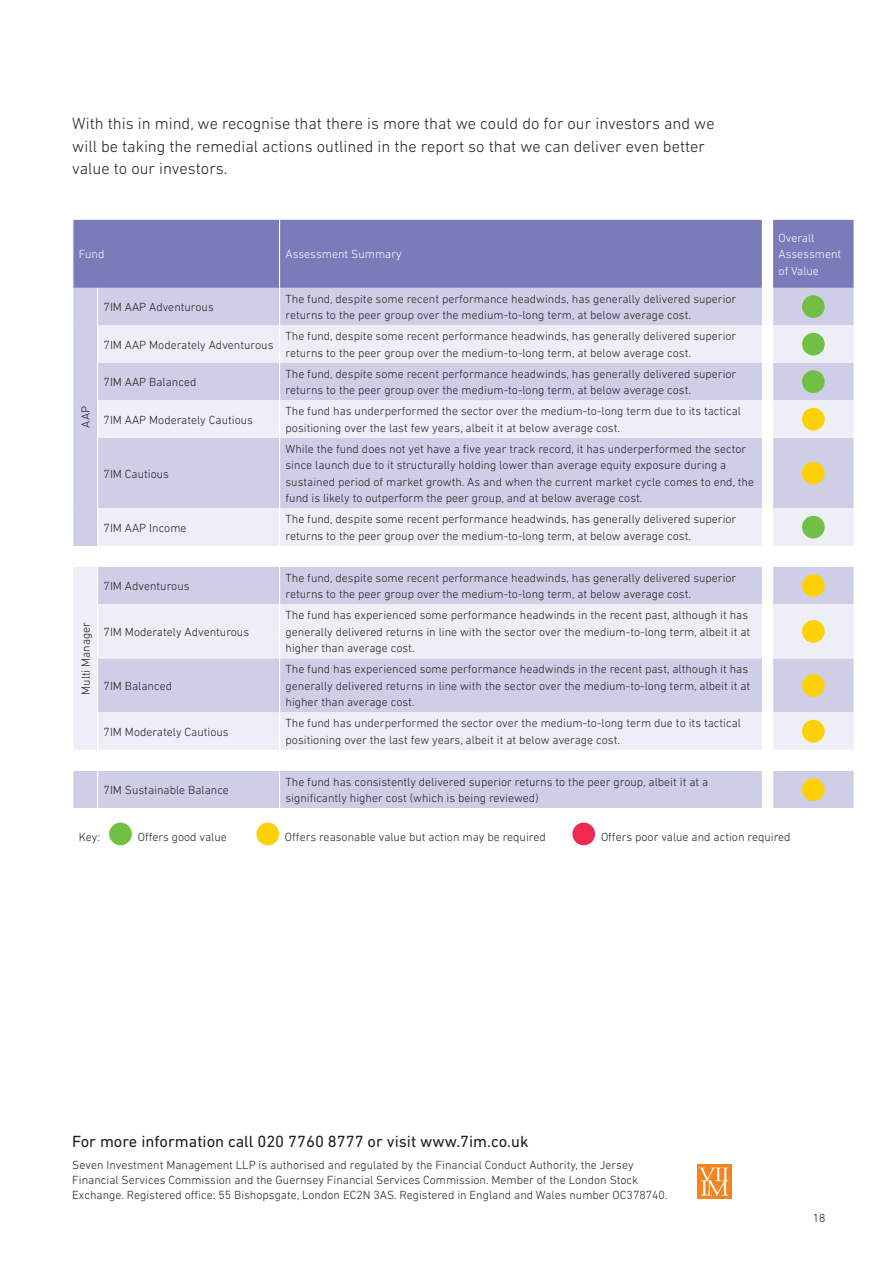
<style>
.page{position:relative;width:893px;height:1263px;background:#fff}
.page>*{position:absolute;margin:0;border:0;box-sizing:border-box;transform-origin:0 0}
.Body{font:300 16.5px/22.5px "DIN Next LT Pro";color:#231f20}
.Sub_Heading{font:16.5px "DIN Next LT Pro";color:#231f20}
.Body-2{font:300 12px/16.5px "DIN Next LT Pro";color:#231f20}
.Sub_Heading-2{font:300 12px/15px "DIN Next LT Pro";color:#231f20}
.Body-3{font:300 12px/16.5px "DIN Next LT Pro";color:#fff}
</style>
<div class="page">
<div style="left:73px;top:220px;width:781px;height:68px;background:#7a7bbb"></div>
<svg style="left:73px;top:288px;width:781px;height:520px;fill:#cecee7"></svg>
<svg style="left:73px;top:325px;width:781px;height:425px;background:#e0e0ef"></svg>
<hr style="left:279px;top:220px;width:1px;height:68px;background:#fff">
<hr style="left:762px;top:220px;width:1px;height:68px;background:#fff">
<hr style="left:772px;top:220px;width:1px;height:68px;background:#fff">
<hr style="left:97px;top:288px;width:1px;height:37px;background:#fff">
<hr style="left:279px;top:288px;width:1px;height:37px;background:#fff">
<hr style="left:762px;top:288px;width:1px;height:37px;background:#fff">
<hr style="left:772px;top:288px;width:1px;height:37px;background:#fff">
<hr style="left:97px;top:325px;width:1px;height:38px;background:#fff">
<hr style="left:279px;top:325px;width:1px;height:38px;background:#fff">
<hr style="left:762px;top:325px;width:1px;height:38px;background:#fff">
<hr style="left:772px;top:325px;width:1px;height:38px;background:#fff">
<hr style="left:97px;top:363px;width:1px;height:37px;background:#fff">
<hr style="left:279px;top:363px;width:1px;height:37px;background:#fff">
<hr style="left:762px;top:363px;width:1px;height:37px;background:#fff">
<hr style="left:772px;top:363px;width:1px;height:37px;background:#fff">
<hr style="left:97px;top:400px;width:1px;height:38px;background:#fff">
<hr style="left:279px;top:400px;width:1px;height:38px;background:#fff">
<hr style="left:762px;top:400px;width:1px;height:38px;background:#fff">
<hr style="left:772px;top:400px;width:1px;height:38px;background:#fff">
<hr style="left:97px;top:438px;width:1px;height:70px;background:#fff">
<hr style="left:279px;top:438px;width:1px;height:70px;background:#fff">
<hr style="left:762px;top:438px;width:1px;height:70px;background:#fff">
<hr style="left:772px;top:604px;width:1px;height:54px;background:#fff">
<hr style="left:772px;top:712px;width:1px;height:38px;background:#fff">
<hr style="left:97px;top:508px;width:1px;height:38px;background:#fff">
<hr style="left:279px;top:508px;width:1px;height:38px;background:#fff">
<hr style="left:762px;top:508px;width:1px;height:38px;background:#fff">
<hr style="left:772px;top:508px;width:1px;height:38px;background:#fff">
<svg style="left:97px;top:546px;width:1px;height:21px"></svg>
<svg style="left:279px;top:546px;width:1px;height:21px"></svg>
<svg style="left:762px;top:546px;width:1px;height:21px"></svg>
<svg style="left:772px;top:546px;width:1px;height:21px"></svg>
<hr style="left:97px;top:567px;width:1px;height:37px;background:#fff">
<hr style="left:279px;top:567px;width:1px;height:37px;background:#fff">
<hr style="left:762px;top:567px;width:1px;height:37px;background:#fff">
<hr style="left:97px;top:604px;width:1px;height:54px;background:#fff">
<hr style="left:279px;top:604px;width:1px;height:54px;background:#fff">
<hr style="left:762px;top:604px;width:1px;height:54px;background:#fff">
<hr style="left:97px;top:658px;width:1px;height:54px;background:#fff">
<hr style="left:279px;top:658px;width:1px;height:54px;background:#fff">
<hr style="left:762px;top:658px;width:1px;height:54px;background:#fff">
<hr style="left:97px;top:712px;width:1px;height:38px;background:#fff">
<hr style="left:279px;top:712px;width:1px;height:38px;background:#fff">
<hr style="left:762px;top:712px;width:1px;height:38px;background:#fff">
<svg style="left:97px;top:750px;width:1px;height:21px"></svg>
<svg style="left:279px;top:750px;width:1px;height:21px"></svg>
<svg style="left:762px;top:750px;width:1px;height:21px"></svg>
<svg style="left:772px;top:750px;width:1px;height:21px"></svg>
<hr style="left:97px;top:771px;width:1px;height:37px;background:#fff">
<hr style="left:279px;top:771px;width:1px;height:37px;background:#fff">
<hr style="left:762px;top:771px;width:1px;height:37px;background:#fff">
<hr style="left:772px;top:438px;width:1px;height:70px;background:#fff">
<hr style="left:772px;top:567px;width:1px;height:37px;background:#fff">
<hr style="left:772px;top:658px;width:1px;height:54px;background:#fff">
<hr style="left:772px;top:771px;width:1px;height:37px;background:#fff">
<div style="left:802px;top:295px;width:23px;height:23px;background:#71bf44;border-radius:50%"></div>
<div style="left:802px;top:333px;width:23px;height:22px;background:#71bf44;border-radius:50%"></div>
<div style="left:802px;top:370px;width:23px;height:23px;background:#71bf44;border-radius:50%"></div>
<div style="left:802px;top:408px;width:23px;height:22px;background:#fed006;border-radius:50%"></div>
<div style="left:802px;top:462px;width:23px;height:22px;background:#fed006;border-radius:50%"></div>
<div style="left:802px;top:516px;width:23px;height:22px;background:#71bf44;border-radius:50%"></div>
<div style="left:802px;top:574px;width:23px;height:23px;background:#fed006;border-radius:50%"></div>
<div style="left:802px;top:620px;width:23px;height:23px;background:#fed006;border-radius:50%"></div>
<div style="left:802px;top:674px;width:23px;height:23px;background:#fed006;border-radius:50%"></div>
<div style="left:802px;top:720px;width:23px;height:22px;background:#fed006;border-radius:50%"></div>
<div style="left:802px;top:778px;width:23px;height:23px;background:#fed006;border-radius:50%"></div>
<div style="left:109px;top:823px;width:23px;height:22px;background:#71bf44;border-radius:50%"></div>
<div style="left:256px;top:823px;width:23px;height:22px;background:#fed006;border-radius:50%"></div>
<div style="left:572px;top:823px;width:23px;height:22px;background:#ed2a4f;border-radius:50%"></div>
<img style="left:698px;top:1164px;width:34px;height:34px">
<p class="Body" style="left:72px;top:112px;width:644px">With this in mind, we recognise that there is more that we could do for our investors and we will be taking the remedial actions outlined in the report so that we can deliver even better value to our investors.</p>
<p class="Body-3" style="left:79px;top:246px;width:27px">Fund</p>
<p class="Body-3" style="left:286px;top:246px;width:118px">Assessment Summary</p>
<p class="Body-2" style="left:77px;top:428px;width:23px;rotate:-90deg">AAP</p>
<p class="Body-2" style="left:77px;top:695px;width:75px;rotate:-90deg">Multi Manager</p>
<p class="Body-2" style="left:104px;top:299px;width:112px">7IM AAP Adventurous</p>
<p class="Body-2" style="left:286px;top:290px;width:452px">The fund, despite some recent performance headwinds, has generally delivered superior returns to the peer group over the medium-to-long term, at below average cost.</p>
<p class="Body-2" style="left:104px;top:336px;width:171px">7IM AAP Moderately Adventurous</p>
<p class="Body-2" style="left:286px;top:328px;width:452px">The fund, despite some recent performance headwinds, has generally delivered superior returns to the peer group over the medium-to-long term, at below average cost.</p>
<p class="Body-2" style="left:104px;top:374px;width:94px">7IM AAP Balanced</p>
<p class="Body-2" style="left:286px;top:365px;width:452px">The fund, despite some recent performance headwinds, has generally delivered superior returns to the peer group over the medium-to-long term, at below average cost.</p>
<p class="Body-2" style="left:104px;top:411px;width:151px">7IM AAP Moderately Cautious</p>
<p class="Body-2" style="left:286px;top:403px;width:457px">The fund has underperformed the sector over the medium-to-long term due to its tactical positioning over the last few years, albeit it at below average cost.</p>
<p class="Body-2" style="left:104px;top:465px;width:67px">7IM Cautious</p>
<p class="Body-2" style="left:286px;top:440px;width:470px">While the fund does not yet have a five year track record, it has underperformed the sector since launch due to it structurally holding lower than average equity exposure during a sustained period of market growth. As and when the current market cycle comes to end, the fund is likely to outperform the peer group, and at below average cost.</p>
<p class="Body-2" style="left:104px;top:519px;width:85px">7IM AAP Income</p>
<p class="Body-2" style="left:286px;top:511px;width:452px">The fund, despite some recent performance headwinds, has generally delivered superior returns to the peer group over the medium-to-long term, at below average cost.</p>
<p class="Body-2" style="left:104px;top:578px;width:87px">7IM Adventurous</p>
<p class="Body-2" style="left:286px;top:569px;width:452px">The fund, despite some recent performance headwinds, has generally delivered superior returns to the peer group over the medium-to-long term, at below average cost.</p>
<p class="Body-2" style="left:104px;top:623px;width:147px">7IM Moderately Adventurous</p>
<p class="Body-2" style="left:286px;top:607px;width:466px">The fund has experienced some performance headwinds in the recent past, although it has generally delivered returns in line with the sector over the medium-to-long term, albeit it at higher than average cost.</p>
<p class="Body-2" style="left:104px;top:677px;width:70px">7IM Balanced</p>
<p class="Body-2" style="left:286px;top:661px;width:466px">The fund has experienced some performance headwinds in the recent past, although it has generally delivered returns in line with the sector over the medium-to-long term, albeit it at higher than average cost.</p>
<p class="Body-2" style="left:104px;top:723px;width:127px">7IM Moderately Cautious</p>
<p class="Body-2" style="left:286px;top:715px;width:457px">The fund has underperformed the sector over the medium-to-long term due to its tactical positioning over the last few years, albeit it at below average cost.</p>
<p class="Body-2" style="left:104px;top:782px;width:127px">7IM Sustainable Balance</p>
<p class="Body-2" style="left:286px;top:773px;width:424px">The fund has consistently delivered superior returns to the peer group, albeit it at a significantly higher cost (which is being reviewed)</p>
<p class="Body-3" style="left:779px;top:229px;width:64px">Overall<br>Assessment of Value</p>
<p class="Body-2" style="left:79px;top:828px;width:23px">Key:</p>
<p class="Body-2" style="left:138px;top:828px;width:91px">Offers good value</p>
<p class="Body-2" style="left:285px;top:828px;width:262px">Offers reasonable value but action may be required</p>
<p class="Body-2" style="left:601px;top:828px;width:191px">Offers poor value and action required</p>
<p class="Sub_Heading" style="left:72px;top:1132px;width:458px">For more information call 020 7760 8777 or visit www.7im.co.uk</p>
<p class="Sub_Heading-2" style="left:72px;top:1157px;width:597px">Seven Investment Management LLP is authorised and regulated by the Financial Conduct Authority, the Jersey<br>Financial Services Commission and the Guernsey Financial Services Commission. Member of the London Stock<br>Exchange. Registered office: 55 Bishopsgate, London EC2N 3AS. Registered in England and Wales number OC378740.</p>
<p class="Body-2" style="left:813px;top:1210px;width:14px">18</p>
</div>
